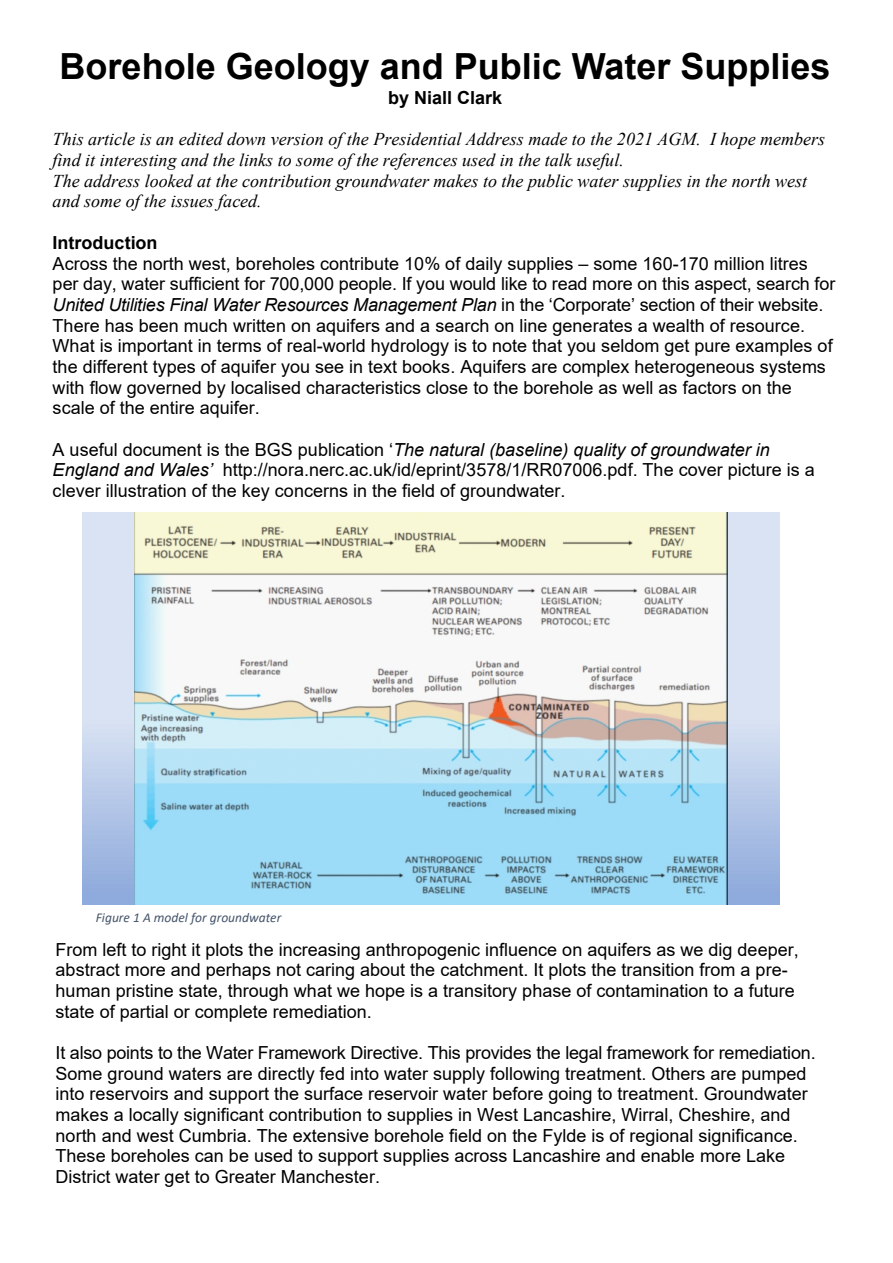
<style>
.page{position:relative;width:893px;height:1263px;background:#fff}
.page>*{position:absolute;margin:0;border:0;box-sizing:border-box;transform-origin:0 0}
.t1{font:700 36px "Arial";color:#000}
.t2{font:18px/20.7px "Arial";color:#000}
.t3{font:italic 18px/20.7px "Times New Roman";color:#000}
.t4{font:700 18px "Arial";color:#000}
.t5{font:italic 13.5px "Calibri";color:#44546a}
.s1{font-style:italic}
</style>
<div class="page">
<div style="left:82px;top:512px;width:698px;height:208px;background:#dae3f3"></div>
<hr style="left:82px;top:720px;width:698px;height:4px;background:#d8e2f2">
<div style="left:82px;top:724px;width:698px;height:5px;background:#d6e0f2"></div>
<hr style="left:82px;top:729px;width:698px;height:4px;background:#d4dff1">
<div style="left:82px;top:733px;width:698px;height:5px;background:#d2ddf1"></div>
<div style="left:82px;top:738px;width:698px;height:5px;background:#d0dcf0"></div>
<hr style="left:82px;top:743px;width:698px;height:4px;background:#cedaef">
<div style="left:82px;top:747px;width:698px;height:5px;background:#ccd9ef"></div>
<hr style="left:82px;top:752px;width:698px;height:4px;background:#cad7ee">
<div style="left:82px;top:756px;width:698px;height:5px;background:#c8d6ee"></div>
<hr style="left:82px;top:761px;width:698px;height:3px;background:#c7d4ed">
<div style="left:82px;top:764px;width:698px;height:5px;background:#c5d3ed"></div>
<hr style="left:82px;top:769px;width:698px;height:4px;background:#c3d2ec">
<div style="left:82px;top:773px;width:698px;height:5px;background:#c1d0eb"></div>
<div style="left:82px;top:778px;width:698px;height:5px;background:#bfcfeb"></div>
<hr style="left:82px;top:783px;width:698px;height:4px;background:#bdcdea">
<div style="left:82px;top:787px;width:698px;height:5px;background:#bbccea"></div>
<hr style="left:82px;top:792px;width:698px;height:3px;background:#bacae9">
<hr style="left:82px;top:795px;width:698px;height:4px;background:#b8c9e9">
<div style="left:82px;top:799px;width:698px;height:5px;background:#b6c8e8"></div>
<div style="left:82px;top:804px;width:698px;height:5px;background:#b4c6e7"></div>
<hr style="left:82px;top:809px;width:698px;height:4px;background:#b2c5e7">
<div style="left:82px;top:813px;width:698px;height:5px;background:#b0c3e6"></div>
<hr style="left:82px;top:818px;width:698px;height:4px;background:#aec2e6">
<hr style="left:82px;top:822px;width:698px;height:4px;background:#adc0e5">
<hr style="left:82px;top:826px;width:698px;height:4px;background:#abbfe5">
<div style="left:82px;top:830px;width:698px;height:5px;background:#a9bee4"></div>
<hr style="left:82px;top:835px;width:698px;height:4px;background:#a7bce3">
<div style="left:82px;top:839px;width:698px;height:5px;background:#a5bbe3"></div>
<div style="left:82px;top:844px;width:698px;height:5px;background:#a3b9e2"></div>
<hr style="left:82px;top:849px;width:698px;height:4px;background:#a1b8e2">
<div style="left:82px;top:853px;width:698px;height:5px;background:#9fb7e1"></div>
<hr style="left:82px;top:858px;width:698px;height:3px;background:#9eb5e0">
<hr style="left:82px;top:861px;width:698px;height:4px;background:#9cb4e0">
<div style="left:82px;top:865px;width:698px;height:5px;background:#9ab3df"></div>
<hr style="left:82px;top:870px;width:698px;height:4px;background:#98b1df">
<div style="left:82px;top:874px;width:698px;height:5px;background:#96b0de"></div>
<div style="left:82px;top:879px;width:698px;height:5px;background:#94aede"></div>
<hr style="left:82px;top:884px;width:698px;height:4px;background:#92addd">
<hr style="left:82px;top:888px;width:698px;height:3px;background:#91abdc">
<div style="left:82px;top:891px;width:698px;height:13px;background:#8faadc"></div>
<img style="left:134px;top:512px;width:593px;height:392px">
<h1 class="t1" style="left:60px;top:53px;width:772px">Borehole Geology and Public Water Supplies</h1>
<p class="t4" style="left:388px;top:91px;width:116px">by Niall Clark</p>
<p class="t3" style="left:53px;top:131px;width:774px">This article is an edited down version of the Presidential Address made to the 2021 AGM. I hope members find it interesting and the links to some of the references used in the talk useful.<br>The address looked at the contribution groundwater makes to the public water supplies in the north west and some of the issues faced.</p>
<p class="t4" style="left:53px;top:236px;width:106px">Introduction</p>
<p class="t2" style="left:53px;top:255px;width:784px">Across the north west, boreholes contribute 10% of daily supplies – some 160-170 million litres per day, water sufficient for 700,000 people. If you would like to read more on this aspect, search for <span class="s1">United Utilities Final Water Resources Management Plan</span> in the ‘Corporate’ section of their website.<br>There has been much written on aquifers and a search on line generates a wealth of resource.<br>What is important in terms of real-world hydrology is to note that you seldom get pure examples of the different types of aquifer you see in text books. Aquifers are complex heterogeneous systems with flow governed by localised characteristics close to the borehole as well as factors on the scale of the entire aquifer.</p>
<p class="t2" style="left:53px;top:440px;width:764px">A useful document is the BGS publication ‘<span class="s1">The natural (baseline) quality of groundwater in<br>England and Wales’</span> http://nora.nerc.ac.uk/id/eprint/3578/1/RR07006.pdf. The cover picture is a clever illustration of the key concerns in the field of groundwater.</p>
<p class="t5" style="left:96px;top:912px;width:187px">Figure 1 A model for groundwater</p>
<p class="t2" style="left:56px;top:941px;width:745px">From left to right it plots the increasing anthropogenic influence on aquifers as we dig deeper, abstract more and perhaps not caring about the catchment. It plots the transition from a pre&shy;human pristine state, through what we hope is a transitory phase of contamination to a future state of partial or complete remediation.</p>
<p class="t2" style="left:56px;top:1044px;width:762px">It also points to the Water Framework Directive. This provides the legal framework for remediation.<br>Some ground waters are directly fed into water supply following treatment. Others are pumped into reservoirs and support the surface reservoir water before going to treatment. Groundwater makes a locally significant contribution to supplies in West Lancashire, Wirral, Cheshire, and north and west Cumbria. The extensive borehole field on the Fylde is of regional significance.<br>These boreholes can be used to support supplies across Lancashire and enable more Lake District water get to Greater Manchester.</p>
</div>
